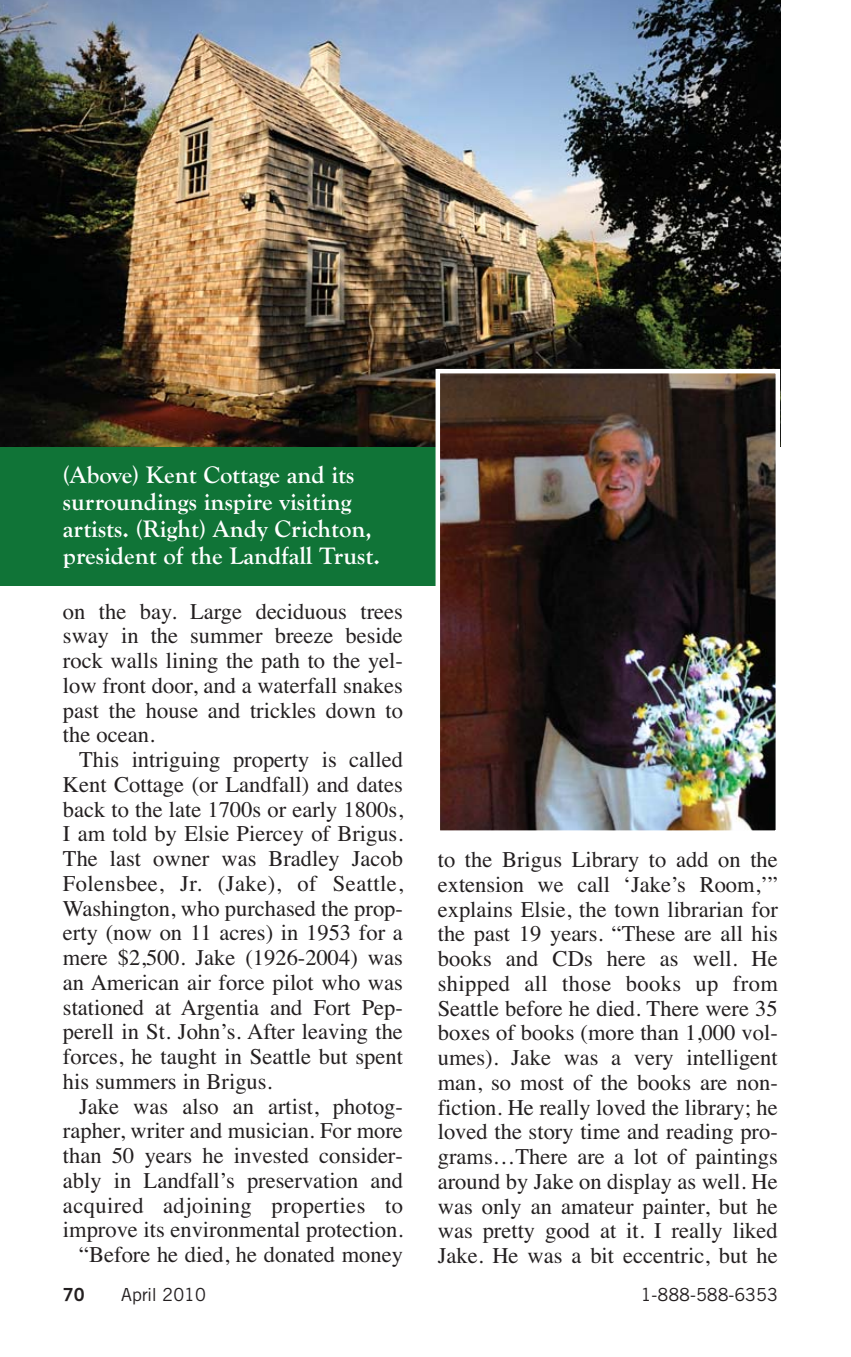
<style>
.page{position:relative;width:851px;height:1357px;background:#fff}
.page>*{position:absolute;margin:0;border:0;box-sizing:border-box;transform-origin:0 0}
.t1{font:700 24.75px/27px "Goudy Old Sty T";color:#fff}
.t2{font:22.5px/24.8px "Times";color:#231f20;text-align:justify}
.t3{font:18px "News Gothic BT";color:#231f20}
.t4{font:700 18px "News Gothic BT";color:#231f20}
</style>
<div class="page">
<div style="left:0;top:370px;width:725px;height:216px;background:#107437"></div>
<img style="left:0;top:0;width:780px;height:447px">
<img style="left:440px;top:374px;width:335px;height:456px">
<div style="left:435px;top:369px;width:345px;height:466px;border:4px solid #fff"></div>
<p class="t1" style="left:63px;top:462px;width:318px">(Above) Kent Cottage and its surroundings inspire visiting artists. (Right) Andy Crichton, president of the Landfall Trust.</p>
<p class="t2" style="left:63px;top:601px;width:341px">on the bay. Large deciduous trees sway in the summer breeze beside rock walls lining the path to the yel&shy;low front door, and a waterfall snakes past the house and trickles down to the ocean.</p>
<p class="t2" style="left:63px;top:749px;width:341px;text-indent:16px">This intriguing property is called Kent Cottage (or Landfall) and dates back to the late 1700s or early 1800s, I am told by Elsie Piercey of Brigus.<br>The last owner was Bradley Jacob Folensbee, Jr. (Jake), of Seattle, Washington, who purchased the prop&shy;erty (now on 11 acres) in 1953 for a mere $2,500. Jake (1926-2004) was an American air force pilot who was stationed at Argentia and Fort Pep&shy;perell in St. John’s. After leaving the forces, he taught in Seattle but spent his summers in Brigus.</p>
<p class="t2" style="left:63px;top:1096px;width:341px;text-align:right">Jake was also an artist, photog&shy;rapher, writer and musician. For more than 50 years he invested consider&shy;ably in Landfall’s preservation and acquired adjoining properties to improve its environmental protection. “Before he died, he donated money</p>
<p class="t2" style="left:438px;top:849px;width:341px">to the Brigus Library to add on the extension we call ‘Jake’s Room,’” explains Elsie, the town librarian for the past 19 years. “These are all his books and CDs here as well. He shipped all those books up from Seattle before he died. There were 35 boxes of books (more than 1,000 vol&shy;umes). Jake was a very intelligent man, so most of the books are non&shy;fiction. He really loved the library; he loved the story time and reading pro&shy;grams…There are a lot of paintings around by Jake on display as well. He was only an amateur painter, but he was pretty good at it. I really liked Jake. He was a bit eccentric, but he</p>
<p class="t4" style="left:63px;top:1288px;width:23px">70</p>
<p class="t3" style="left:121px;top:1288px;width:86px">April 2010</p>
<p class="t3" style="left:640px;top:1288px;width:138px">1-888-588-6353</p>
</div>
